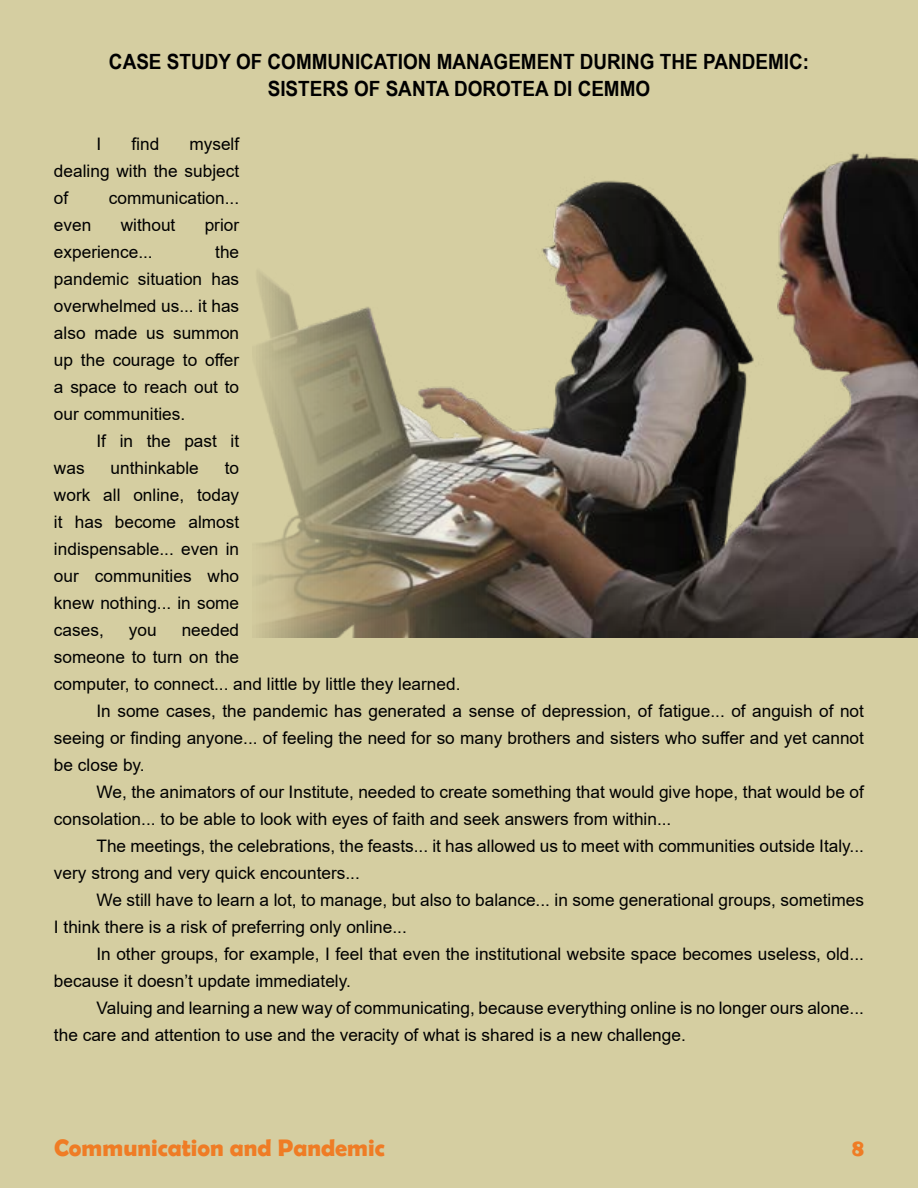
<style>
.page{position:relative;width:918px;height:1188px;background:#d5cea1}
.page>*{position:absolute;margin:0;border:0;box-sizing:border-box;transform-origin:0 0}
.t1{font:700 24px "Berlin Sans FB Demi";color:#ef7c25}
.t2{font:700 21px/27px "Arial Narrow";color:#000;text-align:center;scale:1.1 1}
.t3{font:17.25px/27px "Arial";color:#000;text-align:justify}
</style>
<div class="page">
<img style="left:256px;top:153px;width:662px;height:484px">
<p class="t2" style="left:109px;top:47px;width:638px">CASE STUDY OF COMMUNICATION MANAGEMENT DURING THE PANDEMIC:<br>SISTERS OF SANTA DOROTEA DI CEMMO</p>
<p class="t3" style="left:54px;top:131px;width:187px;text-indent:135px">myself dealing with the subject of</p>
<p class="t3" style="left:97px;top:131px;width:6px">I</p>
<p class="t3" style="left:131px;top:131px;width:29px">find</p>
<p class="t3" style="left:109px;top:185px;width:132px">communication...</p>
<p class="t3" style="left:54px;top:212px;width:39px">even</p>
<p class="t3" style="left:121px;top:212px;width:56px">without</p>
<p class="t3" style="left:205px;top:212px;width:36px">prior</p>
<p class="t3" style="left:54px;top:239px;width:100px">experience...</p>
<p class="t3" style="left:54px;top:239px;width:187px;text-indent:161px">the pandemic situation has overwhelmed us... it has also made us summon up the courage to offer a space to reach out to our communities.</p>
<p class="t3" style="left:97px;top:428px;width:144px">If in the past it</p>
<p class="t3" style="left:54px;top:455px;width:32px">was</p>
<p class="t3" style="left:111px;top:455px;width:90px">unthinkable</p>
<p class="t3" style="left:54px;top:455px;width:187px;text-indent:171px">to work all online, today it has become almost indispensable... even in our communities who knew nothing... in some cases,</p>
<p class="t3" style="left:129px;top:617px;width:29px">you</p>
<p class="t3" style="left:182px;top:617px;width:59px">needed</p>
<p class="t3" style="left:54px;top:644px;width:187px">someone to turn on the</p>
<p class="t3" style="left:54px;top:671px;width:408px">computer, to connect... and little by little they learned.</p>
<p class="t3" style="left:97px;top:698px;width:769px">In some cases, the pandemic has generated a sense of depression, of fatigue... of anguish of not</p>
<p class="t3" style="left:54px;top:725px;width:811px">seeing or finding anyone... of feeling the need for so many brothers and sisters who suffer and yet cannot</p>
<p class="t3" style="left:54px;top:752px;width:92px">be close by.</p>
<p class="t3" style="left:97px;top:779px;width:769px">We, the animators of our Institute, needed to create something that would give hope, that would be of</p>
<p class="t3" style="left:54px;top:806px;width:619px">consolation... to be able to look with eyes of faith and seek answers from within...</p>
<p class="t3" style="left:97px;top:833px;width:769px">The meetings, the celebrations, the feasts... it has allowed us to meet with communities outside Italy...</p>
<p class="t3" style="left:54px;top:860px;width:307px">very strong and very quick encounters...</p>
<p class="t3" style="left:97px;top:887px;width:769px">We still have to learn a lot, to manage, but also to balance... in some generational groups, sometimes</p>
<p class="t3" style="left:54px;top:914px;width:354px">I think there is a risk of preferring only online...</p>
<p class="t3" style="left:97px;top:941px;width:769px">In other groups, for example, I feel that even the institutional website space becomes useless, old...</p>
<p class="t3" style="left:54px;top:968px;width:298px">because it doesn’t update immediately.</p>
<p class="t3" style="left:97px;top:995px;width:769px">Valuing and learning a new way of communicating, because everything online is no longer ours alone...</p>
<p class="t3" style="left:54px;top:1021px;width:633px">the care and attention to use and the veracity of what is shared is a new challenge.</p>
<h1 class="t1" style="left:54px;top:1134px;width:332px">Communication and Pandemic</h1>
<h1 class="t1" style="left:852px;top:1134px;width:13px">8</h1>
</div>
